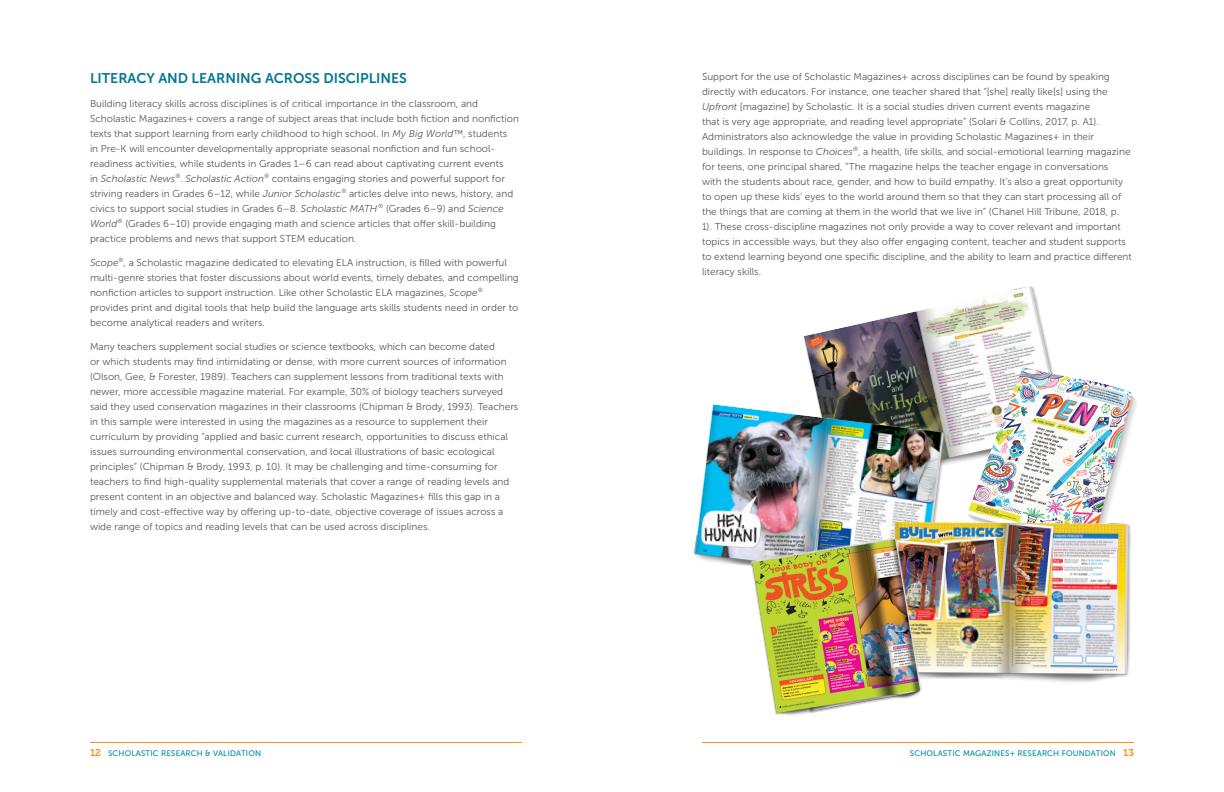
<style>
.page{position:relative;width:1224px;height:792px;background:#fff}
.page>*{position:absolute;margin:0;border:0;box-sizing:border-box;transform-origin:0 0}
.Heading_2{font:14px "Museo Sans 700";color:#00788f}
.Body_Text{font:10px/15px "Museo Sans 300";color:#57585a}
.t1{font:8px "Museo Sans 500";letter-spacing:.02em;color:#008ba0}
.s1{font-style:italic}
.s2{font-family:"Museo 700";font-size:10px;color:#f7931d}
</style>
<div class="page">
<hr style="left:90px;top:742px;width:432px;height:1px;background:#f7931d">
<hr style="left:702px;top:742px;width:432px;height:1px;background:#f7931d">
<img style="left:803px;top:286px;width:247px;height:109px">
<img style="left:954px;top:355px;width:183px;height:158px">
<img style="left:693px;top:395px;width:262px;height:171px">
<img style="left:886px;top:513px;width:245px;height:170px">
<img style="left:743px;top:535px;width:184px;height:180px">
<p class="Heading_2" style="left:90px;top:70px;width:319px">LITERACY AND LEARNING ACROSS DISCIPLINES</p>
<p class="Body_Text" style="left:90px;top:96px;width:431px">Building literacy skills across disciplines is of critical importance in the classroom, and Scholastic Magazines+ covers a range of subject areas that include both fiction and nonfiction texts that support learning from early childhood to high school. In <span class="s1">My Big World™</span>, students<br>in Pre-K will encounter developmentally appropriate seasonal nonfiction and fun school&shy;readiness activities, while students in Grades 1–6 can read about captivating current events<br>in <span class="s1">Scholastic News</span><sup>®</sup>. <span class="s1">Scholastic Action</span><sup>®</sup> contains engaging stories and powerful support for striving readers in Grades 6–12, while <span class="s1">Junior Scholastic</span><sup>®</sup> articles delve into news, history, and civics to support social studies in Grades 6–8. <span class="s1">Scholastic MATH</span><sup>®</sup> (Grades 6–9) and <span class="s1">Science World</span><sup>®</sup> (Grades 6–10) provide engaging math and science articles that offer skill-building practice problems and news that support STEM education.</p>
<p class="Body_Text" style="left:90px;top:255px;width:430px"><span class="s1">Scope</span><sup>®</sup>, a Scholastic magazine dedicated to elevating ELA instruction, is filled with powerful multi-genre stories that foster discussions about world events, timely debates, and compelling nonfiction articles to support instruction. Like other Scholastic ELA magazines, <span class="s1">Scope</span><sup>® </sup>provides print and digital tools that help build the language arts skills students need in order to become analytical readers and writers.</p>
<p class="Body_Text" style="left:90px;top:339px;width:430px">Many teachers supplement social studies or science textbooks, which can become dated<br>or which students may find intimidating or dense, with more current sources of information (Olson, Gee, &amp; Forester, 1989). Teachers can supplement lessons from traditional texts with newer, more accessible magazine material. For example, 30% of biology teachers surveyed said they used conservation magazines in their classrooms (Chipman &amp; Brody, 1993). Teachers in this sample were interested in using the magazines as a resource to supplement their curriculum by providing “applied and basic current research, opportunities to discuss ethical issues surrounding environmental conservation, and local illustrations of basic ecological principles” (Chipman &amp; Brody, 1993, p. 10). It may be challenging and time-consuming for teachers to find high-quality supplemental materials that cover a range of reading levels and present content in an objective and balanced way. Scholastic Magazines+ fills this gap in a timely and cost-effective way by offering up-to-date, objective coverage of issues across a wide range of topics and reading levels that can be used across disciplines.</p>
<p class="Body_Text" style="left:702px;top:69px;width:431px">Support for the use of Scholastic Magazines+ across disciplines can be found by speaking directly with educators. For instance, one teacher shared that “[she] really like[s] using the <span class="s1">Upfront</span> [magazine] by Scholastic. It is a social studies driven current events magazine<br>that is very age appropriate, and reading level appropriate” (Solari &amp; Collins, 2017, p. A1).<br>Administrators also acknowledge the value in providing Scholastic Magazines+ in their buildings. In response to <span class="s1">Choices</span><sup>®</sup>, a health, life skills, and social-emotional learning magazine for teens, one principal shared, “The magazine helps the teacher engage in conversations<br>with the students about race, gender, and how to build empathy. It’s also a great opportunity to open up these kids’ eyes to the world around them so that they can start processing all of the things that are coming at them in the world that we live in” (Chanel Hill Tribune, 2018, p.<br>1). These cross-discipline magazines not only provide a way to cover relevant and important topics in accessible ways, but they also offer engaging content, teacher and student supports to extend learning beyond one specific discipline, and the ability to learn and practice different literacy skills.</p>
<p class="t1" style="left:90px;top:749px;width:173px"><span class="s2">12</span> SCHOLASTIC RESEARCH &amp; VALIDATION</p>
<p class="t1" style="left:910px;top:749px;width:226px">SCHOLASTIC MAGAZINES+ RESEARCH FOUNDATION <span class="s2">13</span></p>
</div>
